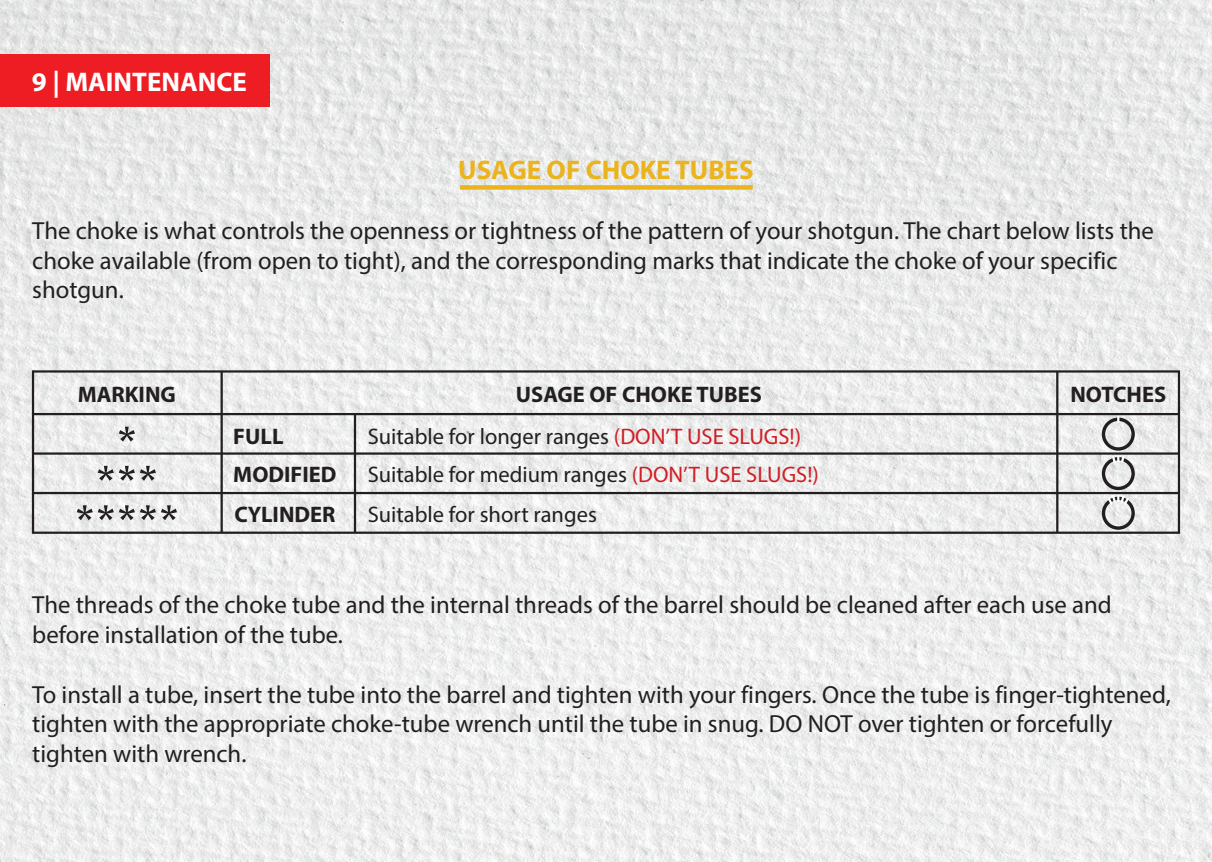
<style>
.page{position:relative;width:1212px;height:862px;background:#fff}
.page>*{position:absolute;margin:0;border:0;box-sizing:border-box;transform-origin:0 0}
.t1{font:700 27px "Myriad Pro";color:#ebb31c}
.t2{font:700 27px "Myriad Pro";color:#fff}
.t3{font:24.75px/29.7px "Myriad Pro";color:#231f20}
.t4{font:22.5px/39.1px "Myriad Pro";color:#231f20}
.t5{font:700 22.5px/40.1px "Myriad Pro";color:#231f20}
.s1{color:#d01e25}
</style>
<div class="page">
<img style="left:0;top:0;width:1212px;height:861px">
<div style="left:0;top:54px;width:270px;height:53px;background:#ee1d23"></div>
<svg style="left:460px;top:185px;width:293px;height:4px"></svg>
<hr style="left:221px;top:371px;width:2px;height:161px;background:#231f20">
<hr style="left:354px;top:414px;width:2px;height:118px;background:#231f20">
<hr style="left:1056px;top:371px;width:2px;height:161px;background:#231f20">
<hr style="left:33px;top:413px;width:1146px;height:2px;background:#231f20">
<hr style="left:33px;top:452px;width:1146px;height:2px;background:#231f20">
<hr style="left:33px;top:491px;width:1146px;height:3px;background:#231f20">
<svg style="left:119px;top:426px;width:16px;height:15px"></svg>
<svg style="left:98px;top:465px;width:58px;height:15px"></svg>
<svg style="left:77px;top:505px;width:100px;height:15px"></svg>
<div style="left:32px;top:370px;width:1148px;height:163px;border:2px solid #231f20"></div>
<div style="left:1102px;top:417px;width:33px;height:33px;border:3px solid #231f20;border-radius:50%"></div>
<svg style="left:1117px;top:415px;width:2px;height:7px"></svg>
<div style="left:1102px;top:457px;width:33px;height:33px;border:3px solid #231f20;border-radius:50%"></div>
<svg style="left:1110px;top:454px;width:16px;height:11px"></svg>
<div style="left:1102px;top:496px;width:33px;height:33px;border:3px solid #231f20;border-radius:50%"></div>
<svg style="left:1105px;top:494px;width:26px;height:13px"></svg>
<p class="t2" style="left:32px;top:64px;width:217px">9 | MAINTENANCE</p>
<p class="t1" style="left:458px;top:152px;width:297px">USAGE OF CHOKE TUBES</p>
<p class="t3" style="left:32px;top:215px;width:1123px">The choke is what controls the openness or tightness of the pattern of your shotgun. The chart below lists the choke available (from open to tight), and the corresponding marks that indicate the choke of your specific shotgun.</p>
<p class="t5" style="left:78px;top:373px;width:100px">MARKING</p>
<p class="t5" style="left:516px;top:373px;width:248px">USAGE OF CHOKE TUBES</p>
<p class="t5" style="left:1070px;top:373px;width:97px">NOTCHES</p>
<p class="t5" style="left:233px;top:415px;width:52px">FULL</p>
<p class="t4" style="left:368px;top:416px;width:453px">Suitable for longer ranges <span class="s1">(DON’T USE SLUGS!)<br></span>Suitable for medium ranges <span class="s1">(DON’T USE SLUGS!)<br></span>Suitable for short ranges</p>
<p class="t5" style="left:233px;top:453px;width:105px">MODIFIED<br>CYLINDER</p>
<p class="t3" style="left:32px;top:589px;width:1081px">The threads of the choke tube and the internal threads of the barrel should be cleaned after each use and before installation of the tube.</p>
<p class="t3" style="left:32px;top:678px;width:1140px">To install a tube, insert the tube into the barrel and tighten with your fingers. Once the tube is finger-tightened, tighten with the appropriate choke-tube wrench until the tube in snug. DO NOT over tighten or forcefully tighten with wrench.</p>
</div>
